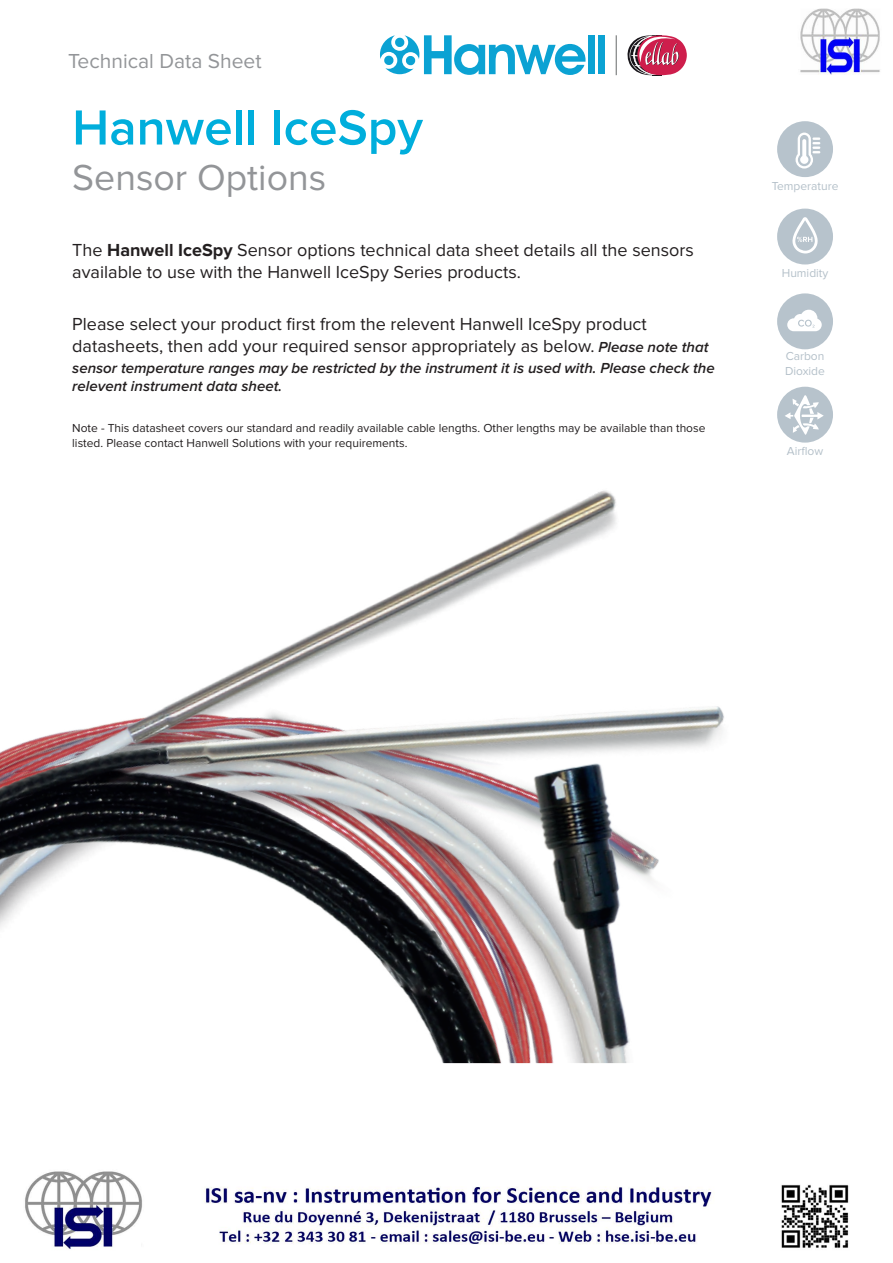
<style>
.page{position:relative;width:893px;height:1263px;background:#fff}
.page>*{position:absolute;margin:0;border:0;box-sizing:border-box;transform-origin:0 0}
.t1{font:600 51px "Proxima Nova";color:#00aedc}
.t2{font:37.5px "Proxima Nova";color:#939598}
.t3{font:21px "Proxima Nova";color:#939598}
.t4{font:18px/21.8px "Proxima Nova";color:#231f20}
.t5{font:italic 600 15px/18px "Proxima Nova";color:#231f20}
.t6{font:12px/14.4px "Proxima Nova";color:#231f20}
.t7{font:12px/14.4px "Proxima Nova";color:#b4c0c9}
.s1{font-weight:700}
.s2{font-weight:600;font-style:italic;font-size:15px}
</style>
<div class="page">
<img style="left:25px;top:8px;width:855px;height:1242px">
<div style="left:588px;top:35px;width:7px;height:39px;background:#0ba2d3"></div>
<div style="left:598px;top:35px;width:7px;height:39px;background:#0ba2d3"></div>
<svg style="left:380px;top:35px;width:205px;height:40px"></svg>
<hr style="left:616px;top:35px;width:1px;height:40px;background:#66696a">
<svg style="left:626px;top:35px;width:61px;height:40px"></svg>
<div style="left:777px;top:121px;width:56px;height:56px;background:#b7c3cc;border-radius:50%"></div>
<svg style="left:795px;top:133px;width:25px;height:36px"></svg>
<div style="left:777px;top:209px;width:56px;height:55px;background:#b7c3cc;border-radius:50%"></div>
<svg style="left:792px;top:217px;width:26px;height:36px"></svg>
<div style="left:777px;top:293px;width:56px;height:56px;background:#b7c3cc;border-radius:50%"></div>
<svg style="left:787px;top:310px;width:35px;height:21px"></svg>
<svg style="left:777px;top:387px;width:56px;height:56px"></svg>
<svg style="left:785px;top:379px;width:39px;height:56px"></svg>
<img style="left:0;top:470px;width:733px;height:593px">
<p class="t3" style="left:68px;top:51px;width:195px">Technical Data Sheet</p>
<h1 class="t1" style="left:72px;top:104px;width:352px">Hanwell IceSpy</h1>
<h2 class="t2" style="left:72px;top:160px;width:255px">Sensor Options</h2>
<p class="t4" style="left:72px;top:240px;width:623px">The <span class="s1">Hanwell IceSpy</span> Sensor options technical data sheet details all the sensors available to use with the Hanwell IceSpy Series products.</p>
<p class="t4" style="left:72px;top:314px;width:638px">Please select your product first from the relevent Hanwell IceSpy product datasheets, then add your required sensor appropriately as below. <span class="s2">Please note that</span></p>
<p class="t5" style="left:72px;top:360px;width:644px">sensor temperature ranges may be restricted by the instrument it is used with. Please check the relevent instrument data sheet.</p>
<p class="t6" style="left:72px;top:422px;width:635px">Note - This datasheet covers our standard and readily available cable lengths. Other lengths may be available than those listed. Please contact Hanwell Solutions with your requirements.</p>
<p class="t7" style="left:772px;top:179px;width:68px">Temperature</p>
<p class="t7" style="left:782px;top:266px;width:48px">Humidity</p>
<p class="t7" style="left:785px;top:350px;width:41px">Carbon<br>Dioxide</p>
<p class="t7" style="left:787px;top:444px;width:38px">Airflow</p>
</div>
